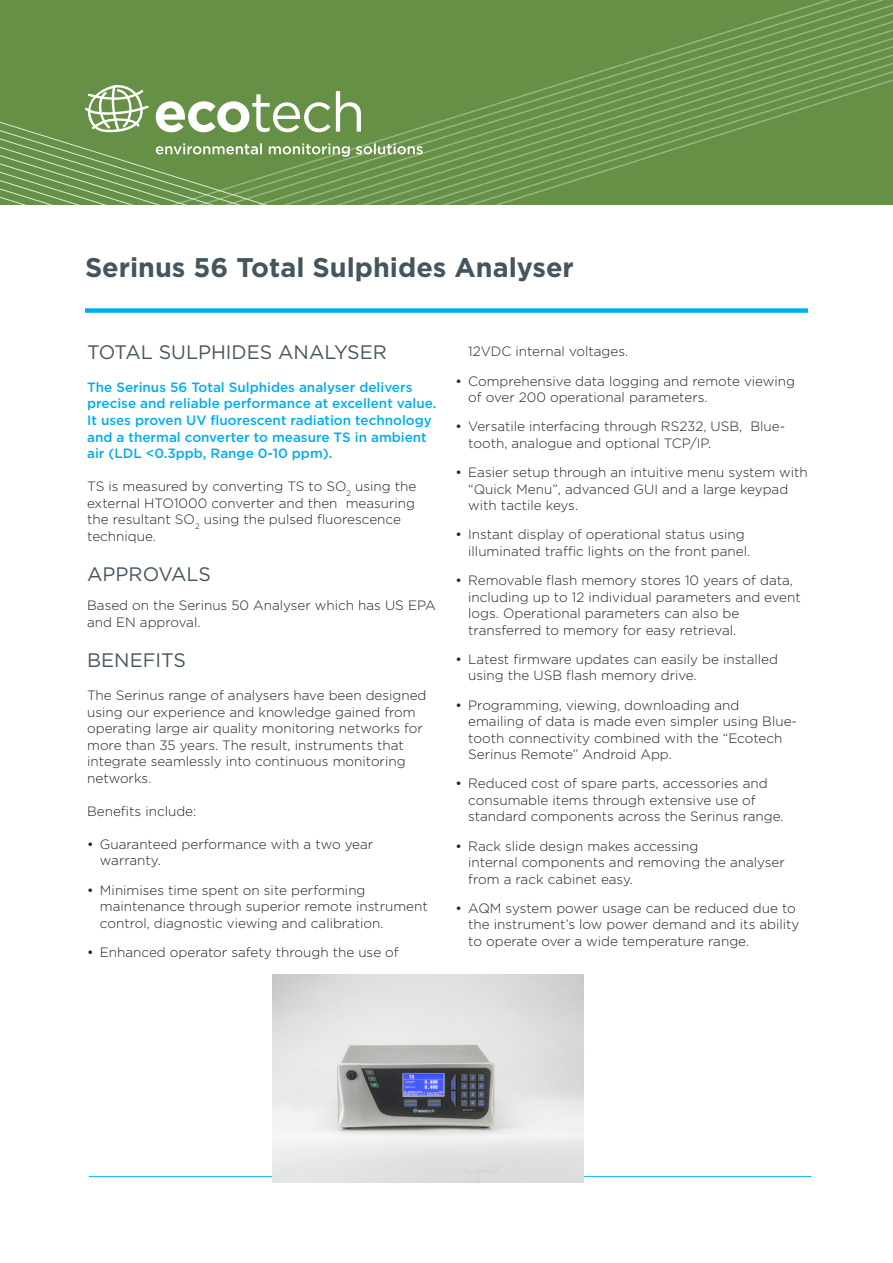
<style>
.page{position:relative;width:893px;height:1263px;background:#fff}
.page>*{position:absolute;margin:0;border:0;box-sizing:border-box;transform-origin:0 0}
.t1{font:700 27px "Gotham";color:#45555f}
.Bullet_list{font:19.5px "Gotham";color:#45555f}
.t2{font:300 13.5px/16.5px "Gotham";color:#231f20}
.t3{font:500 13.5px/16.5px "Gotham";color:#00aeef}
.s1{font-weight:400}
</style>
<div class="page">
<div style="left:0;top:0;width:893px;height:204px;background:#669046"></div>
<svg style="left:480px;top:49px;width:413px;height:155px"></svg>
<div style="left:85px;top:308px;width:723px;height:5px;background:#00aeef"></div>
<svg style="left:0;top:85px;width:480px;height:119px"></svg>
<hr style="left:89px;top:1176px;width:723px;height:1px;background:#00aeef">
<img style="left:272px;top:975px;width:311px;height:207px">
<p class="t1" style="left:85px;top:249px;width:490px">Serinus 56 Total Sulphides Analyser</p>
<p class="Bullet_list" style="left:87px;top:340px;width:301px">TOTAL SULPHIDES ANALYSER</p>
<p class="t3" style="left:87px;top:379px;width:351px">The Serinus 56 Total Sulphides analyser delivers precise and reliable performance at excellent value.<br>It uses proven UV fluorescent radiation technology and a thermal converter to measure TS in ambient air (LDL &lt;0.3ppb, Range 0-10 ppm).</p>
<p class="t2" style="left:87px;top:478px;width:331px">TS is measured by converting TS to SO<sub>2</sub> using the external HTO1000 converter and then measuring the resultant SO<sub>2</sub> using the pulsed fluorescence technique.</p>
<p class="Bullet_list" style="left:87px;top:562px;width:125px">APPROVALS</p>
<p class="t2" style="left:87px;top:597px;width:350px">Based on the Serinus 50 Analyser which has US EPA and EN approval.</p>
<p class="Bullet_list" style="left:87px;top:648px;width:100px">BENEFITS</p>
<p class="t2" style="left:87px;top:687px;width:341px">The Serinus range of analysers have been designed using our experience and knowledge gained from operating large air quality monitoring networks for more than 35 years. The result, instruments that integrate seamlessly into continuous monitoring networks.</p>
<p class="t2" style="left:87px;top:802px;width:111px">Benefits include:</p>
<p class="t2" style="left:100px;top:835px;width:275px;text-indent:-13px"><span class="s1">•</span> Guaranteed performance with a two year warranty.</p>
<p class="t2" style="left:100px;top:881px;width:329px;text-indent:-13px"><span class="s1">•</span> Minimises time spent on site performing maintenance through superior remote instrument control, diagnostic viewing and calibration.</p>
<p class="t2" style="left:87px;top:943px;width:313px"><span class="s1">•</span> Enhanced operator safety through the use of</p>
<p class="t2" style="left:468px;top:343px;width:161px">12VDC internal voltages.</p>
<p class="t2" style="left:468px;top:372px;width:328px;text-indent:-13px"><span class="s1">•</span> Comprehensive data logging and remote viewing of over 200 operational parameters.</p>
<p class="t2" style="left:468px;top:418px;width:319px;text-indent:-13px"><span class="s1">•</span> Versatile interfacing through RS232, USB, Blue&shy;tooth, analogue and optional TCP/IP.</p>
<p class="t2" style="left:468px;top:464px;width:341px;text-indent:-13px"><span class="s1">•</span> Easier setup through an intuitive menu system with “Quick Menu”, advanced GUI and a large keypad with tactile keys.</p>
<p class="t2" style="left:468px;top:526px;width:283px;text-indent:-13px"><span class="s1">•</span> Instant display of operational status using illuminated traffic lights on the front panel.</p>
<p class="t2" style="left:468px;top:572px;width:334px;text-indent:-13px"><span class="s1">•</span> Removable flash memory stores 10 years of data, including up to 12 individual parameters and event logs. Operational parameters can also be transferred to memory for easy retrieval.</p>
<p class="t2" style="left:468px;top:650px;width:311px;text-indent:-13px"><span class="s1">•</span> Latest firmware updates can easily be installed using the USB flash memory drive.</p>
<p class="t2" style="left:468px;top:696px;width:330px;text-indent:-13px"><span class="s1">•</span> Programming, viewing, downloading and emailing of data is made even simpler using Blue&shy;tooth connectivity combined with the “Ecotech Serinus Remote” Android App.</p>
<p class="t2" style="left:468px;top:775px;width:317px;text-indent:-13px"><span class="s1">•</span> Reduced cost of spare parts, accessories and consumable items through extensive use of standard components across the Serinus range.</p>
<p class="t2" style="left:468px;top:837px;width:318px;text-indent:-13px"><span class="s1">•</span> Rack slide design makes accessing<br>internal components and removing the analyser from a rack cabinet easy.</p>
<p class="t2" style="left:468px;top:899px;width:333px;text-indent:-13px"><span class="s1">•</span> AQM system power usage can be reduced due to the instrument’s low power demand and its ability to operate over a wide temperature range.</p>
</div>
